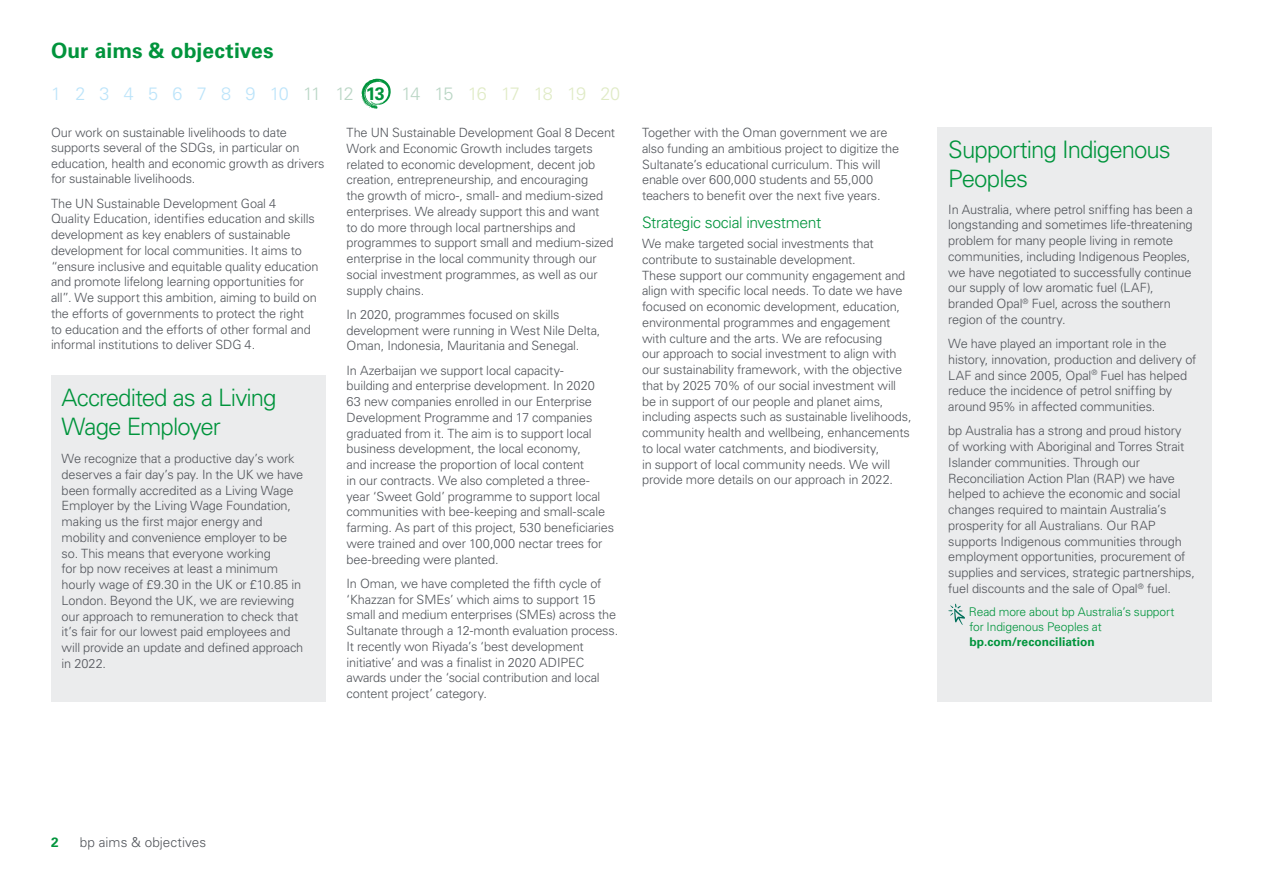
<style>
.page{position:relative;width:1263px;height:893px;background:#fff}
.page>*{position:absolute;margin:0;border:0;box-sizing:border-box;transform-origin:0 0}
.t1{font:300 24px/28.5px "Univers GT";letter-spacing:-.04em;color:#00943c}
.t2{font:700 21px "Univers GT";letter-spacing:.005em;color:#00943c}
.t3{font:300 18px "Univers GT";letter-spacing:-.06em;color:#bce4fa}
.t4{font:700 18px "Univers GT";color:#00943c}
.t5{font:300 15.75px "Univers GT";letter-spacing:-.025em;color:#00943c}
.t6{font:300 13.5px "Univers GT";letter-spacing:.005em;color:#52555b}
.t7{font:700 13.5px "Univers GT";color:#00943c}
.t8{font:300 12.75px/15.8px "Univers GT";letter-spacing:-.015em;color:#52555b}
.t9{font:300 12px/15px "Univers GT";letter-spacing:-.01em;color:#00943c}
.t10{font:700 12px "Univers GT";color:#00943c}
.s1{color:#bad6c5}
.s2{color:#e0ebc6}
</style>
<div class="page">
<div style="left:938px;top:128px;width:274px;height:574px;background:#ebeced"></div>
<svg style="left:948px;top:604px;width:17px;height:21px"></svg>
<div style="left:51px;top:375px;width:274px;height:327px;background:#ebeced"></div>
<svg style="left:361px;top:79px;width:30px;height:30px"></svg>
<h2 class="t2" style="left:51px;top:39px;width:224px">Our aims &amp; objectives</h2>
<h3 class="t3" style="left:51px;top:82px;width:571px">1 2 3 4 5 6 7 8 9 10 <span class="s1">11 12 13 14 15</span> <span class="s2">16 17 18 19 20</span></h3>
<p class="t8" style="left:51px;top:125px;width:275px">Our work on sustainable livelihoods to date supports several of the SDGs, in particular on education, health and economic growth as drivers for sustainable livelihoods.</p>
<p class="t8" style="left:51px;top:195px;width:269px">The UN Sustainable Development Goal 4<br>Quality Education, identifies education and skills development as key enablers of sustainable development for local communities. It aims to “ensure inclusive and equitable quality education and promote lifelong learning opportunities for all”. We support this ambition, aiming to build on the efforts of governments to protect the right<br>to education and the efforts of other formal and informal institutions to deliver SDG 4.</p>
<h3 class="t4" style="left:366px;top:83px;width:21px">13</h3>
<p class="t8" style="left:347px;top:125px;width:270px">The UN Sustainable Development Goal 8 Decent Work and Economic Growth includes targets related to economic development, decent job creation, entrepreneurship, and encouraging<br>the growth of micro-, small- and medium-sized enterprises. We already support this and want<br>to do more through local partnerships and programmes to support small and medium-sized enterprise in the local community through our social investment programmes, as well as our supply chains.</p>
<p class="t8" style="left:347px;top:306px;width:255px">In 2020, programmes focused on skills development were running in West Nile Delta,<br>Oman, Indonesia, Mauritania and Senegal.</p>
<p class="t8" style="left:347px;top:362px;width:269px">In Azerbaijan we support local capacity-<br>building and enterprise development. In 2020<br>63 new companies enrolled in our Enterprise Development Programme and 17 companies graduated from it. The aim is to support local business development, the local economy,<br>and increase the proportion of local content<br>in our contracts. We also completed a three&shy;year ‘Sweet Gold’ programme to support local communities with bee-keeping and small-scale farming. As part of this project, 530 beneficiaries were trained and over 100,000 nectar trees for bee-breeding were planted.</p>
<p class="t8" style="left:347px;top:575px;width:273px">In Oman, we have completed the fifth cycle of ‘Khazzan for SMEs’ which aims to support 15 small and medium enterprises (SMEs) across the Sultanate through a 12-month evaluation process.<br>It recently won Riyada’s ‘best development initiative’ and was a finalist in 2020 ADIPEC awards under the ‘social contribution and local content project’ category.</p>
<h1 class="t1" style="left:62px;top:383px;width:216px">Accredited as a Living<br>Wage Employer</h1>
<p class="t8" style="left:62px;top:451px;width:243px">We recognize that a productive day’s work deserves a fair day’s pay. In the UK we have been formally accredited as a Living Wage Employer by the Living Wage Foundation, making us the first major energy and mobility and convenience employer to be so. This means that everyone working<br>for bp now receives at least a minimum hourly wage of £9.30 in the UK or £10.85 in London. Beyond the UK, we are reviewing our approach to remuneration to check that it’s fair for our lowest paid employees and will provide an update and defined approach in 2022.</p>
<p class="t8" style="left:642px;top:125px;width:259px">Together with the Oman government we are also funding an ambitious project to digitize the Sultanate’s educational curriculum. This will enable over 600,000 students and 55,000 teachers to benefit over the next five years.</p>
<p class="t5" style="left:642px;top:213px;width:181px">Strategic social investment</p>
<p class="t8" style="left:642px;top:236px;width:271px">We make targeted social investments that contribute to sustainable development.<br>These support our community engagement and align with specific local needs. To date we have focused on economic development, education, environmental programmes and engagement with culture and the arts. We are refocusing<br>our approach to social investment to align with our sustainability framework, with the objective that by 2025 70% of our social investment will be in support of our people and planet aims, including aspects such as sustainable livelihoods, community health and wellbeing, enhancements to local water catchments, and biodiversity,<br>in support of local community needs. We will provide more details on our approach in 2022.</p>
<h1 class="t1" style="left:948px;top:136px;width:224px">Supporting Indigenous<br>Peoples</h1>
<p class="t8" style="left:948px;top:201px;width:246px">In Australia, where petrol sniffing has been a longstanding and sometimes life-threatening problem for many people living in remote communities, including Indigenous Peoples, we have negotiated to successfully continue our supply of low aromatic fuel (LAF), branded Opal<sup>®</sup> Fuel, across the southern region of the country.</p>
<p class="t8" style="left:948px;top:336px;width:250px">We have played an important role in the history, innovation, production and delivery of LAF and since 2005, Opal<sup>®</sup> Fuel has helped reduce the incidence of petrol sniffing by around 95% in affected communities.</p>
<p class="t8" style="left:948px;top:423px;width:248px">bp Australia has a strong and proud history of working with Aboriginal and Torres Strait Islander communities. Through our Reconciliation Action Plan (RAP) we have helped to achieve the economic and social changes required to maintain Australia’s prosperity for all Australians. Our RAP supports Indigenous communities through employment opportunities, procurement of supplies and services, strategic partnerships, fuel discounts and the sale of Opal<sup>®</sup> fuel.</p>
<p class="t9" style="left:969px;top:605px;width:207px">Read more about bp Australia’s support for Indigenous Peoples at</p>
<p class="t10" style="left:969px;top:635px;width:127px">bp.com/reconciliation</p>
<p class="t7" style="left:51px;top:835px;width:9px">2</p>
<p class="t6" style="left:80px;top:834px;width:128px">bp aims &amp; objectives</p>
</div>
